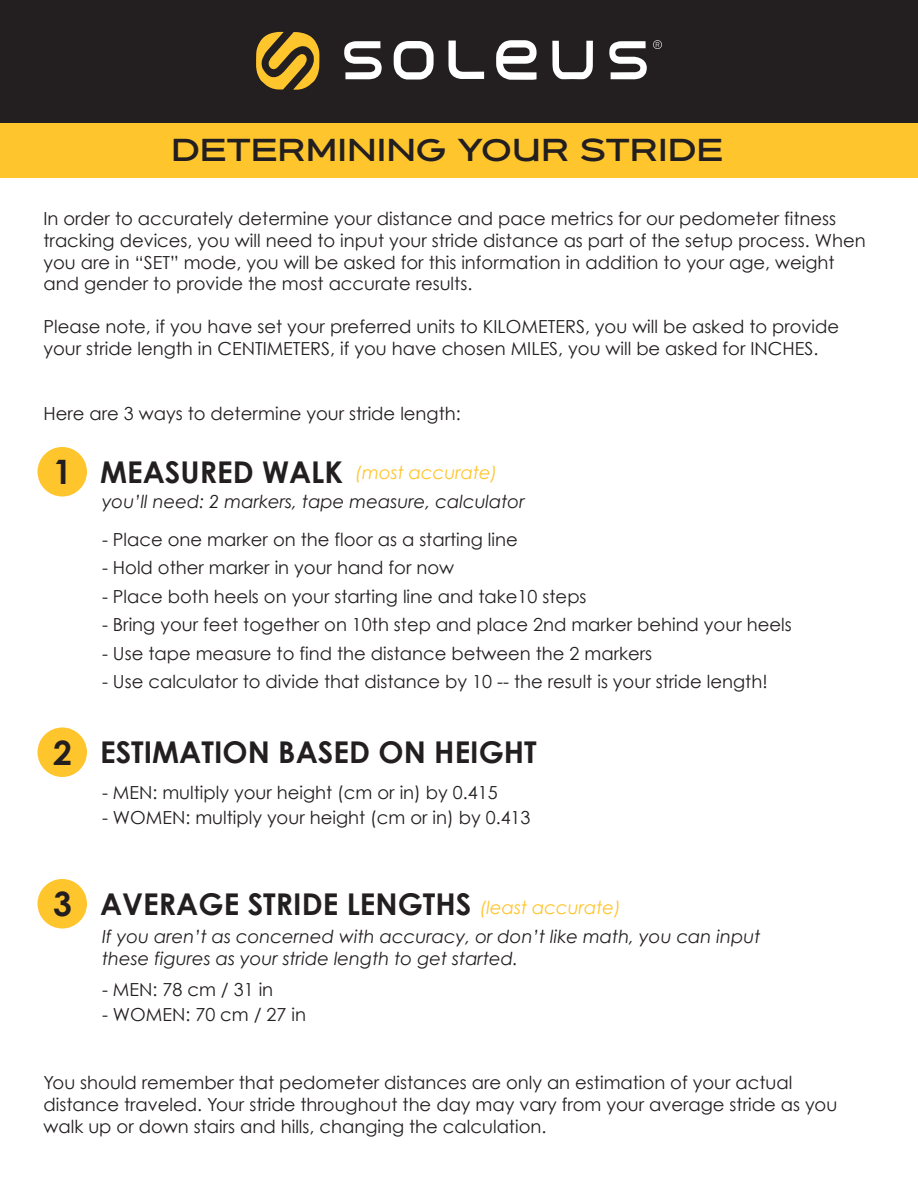
<style>
.page{position:relative;width:918px;height:1188px;background:#fff}
.page>*{position:absolute;margin:0;border:0;box-sizing:border-box;transform-origin:0 0}
.t1{font:700 30px "Century Gothic";color:#231f20}
.t2{font:700 28.95px "Victory Extended";color:#231f20}
.t3{font:18px/21.6px "Century Gothic";color:#231f20}
.t4{font:italic 18px/21.6px "Century Gothic";color:#231f20}
.t5{font:italic 18px "Century Gothic";color:#ffc52d}
.s1{font-size:33.6px}
</style>
<div class="page">
<div style="left:0;top:0;width:918px;height:124px;background:#231f20"></div>
<div style="left:0;top:124px;width:918px;height:54px;background:#ffc52d"></div>
<svg style="left:256px;top:32px;width:63px;height:58px"></svg>
<svg style="left:496px;top:40px;width:41px;height:40px"></svg>
<svg style="left:344px;top:41px;width:38px;height:38px"></svg>
<svg style="left:394px;top:41px;width:40px;height:39px"></svg>
<svg style="left:609px;top:41px;width:38px;height:38px"></svg>
<svg style="left:448px;top:41px;width:36px;height:38px"></svg>
<svg style="left:552px;top:41px;width:41px;height:38px"></svg>
<svg style="left:653px;top:40px;width:9px;height:9px"></svg>
<div style="left:38px;top:447px;width:49px;height:49px;background:#ffc52d;border-radius:50%"></div>
<div style="left:38px;top:727px;width:49px;height:50px;background:#ffc52d;border-radius:50%"></div>
<div style="left:38px;top:879px;width:49px;height:50px;background:#ffc52d;border-radius:50%"></div>
<h2 class="t2" style="left:171px;top:132px;width:553px">DETERMINING YOUR STRIDE</h2>
<p class="t3" style="left:44px;top:208px;width:824px">In order to accurately determine your distance and pace metrics for our pedometer fitness tracking devices, you will need to input your stride distance as part of the setup process. When you are in “SET” mode, you will be asked for this information in addition to your age, weight and gender to provide the most accurate results.</p>
<p class="t3" style="left:44px;top:316px;width:797px">Please note, if you have set your preferred units to KILOMETERS, you will be asked to provide your stride length in CENTIMETERS, if you have chosen MILES, you will be asked for INCHES.</p>
<p class="t3" style="left:44px;top:402px;width:419px">Here are 3 ways to determine your stride length:</p>
<h1 class="t1" style="left:53px;top:453px;width:291px"><span class="s1">1</span> MEASURED WALK</h1>
<p class="t5" style="left:355px;top:461px;width:144px">(most accurate)</p>
<p class="t4" style="left:102px;top:491px;width:424px">you’ll need: 2 markers, tape measure, calculator</p>
<p class="t3" style="left:102px;top:528px;width:417px">- Place one marker on the floor as a starting line</p>
<p class="t3" style="left:102px;top:557px;width:354px">- Hold other marker in your hand for now</p>
<p class="t3" style="left:102px;top:585px;width:486px">- Place both heels on your starting line and take10 steps</p>
<p class="t3" style="left:102px;top:614px;width:691px">- Bring your feet together on 10th step and place 2nd marker behind your heels</p>
<p class="t3" style="left:102px;top:642px;width:552px">- Use tape measure to find the distance between the 2 markers</p>
<p class="t3" style="left:102px;top:671px;width:667px">- Use calculator to divide that distance by 10 -- the result is your stride length!</p>
<h1 class="t1" style="left:53px;top:734px;width:485px"><span class="s1">2</span> ESTIMATION BASED ON HEIGHT</h1>
<p class="t3" style="left:102px;top:781px;width:397px">- MEN: multiply your height (cm or in) by 0.415</p>
<p class="t3" style="left:102px;top:807px;width:430px">- WOMEN: multiply your height (cm or in) by 0.413</p>
<h1 class="t1" style="left:53px;top:885px;width:420px"><span class="s1">3</span> AVERAGE STRIDE LENGTHS</h1>
<p class="t5" style="left:480px;top:897px;width:142px">(least accurate)</p>
<p class="t4" style="left:102px;top:926px;width:660px">If you aren’t as concerned with accuracy, or don’t like math, you can input these figures as your stride length to get started.</p>
<p class="t3" style="left:102px;top:978px;width:173px">- MEN: 78 cm / 31 in</p>
<p class="t3" style="left:102px;top:1004px;width:206px">- WOMEN: 70 cm / 27 in</p>
<p class="t3" style="left:44px;top:1072px;width:795px">You should remember that pedometer distances are only an estimation of your actual distance traveled. Your stride throughout the day may vary from your average stride as you walk up or down stairs and hills, changing the calculation.</p>
</div>
